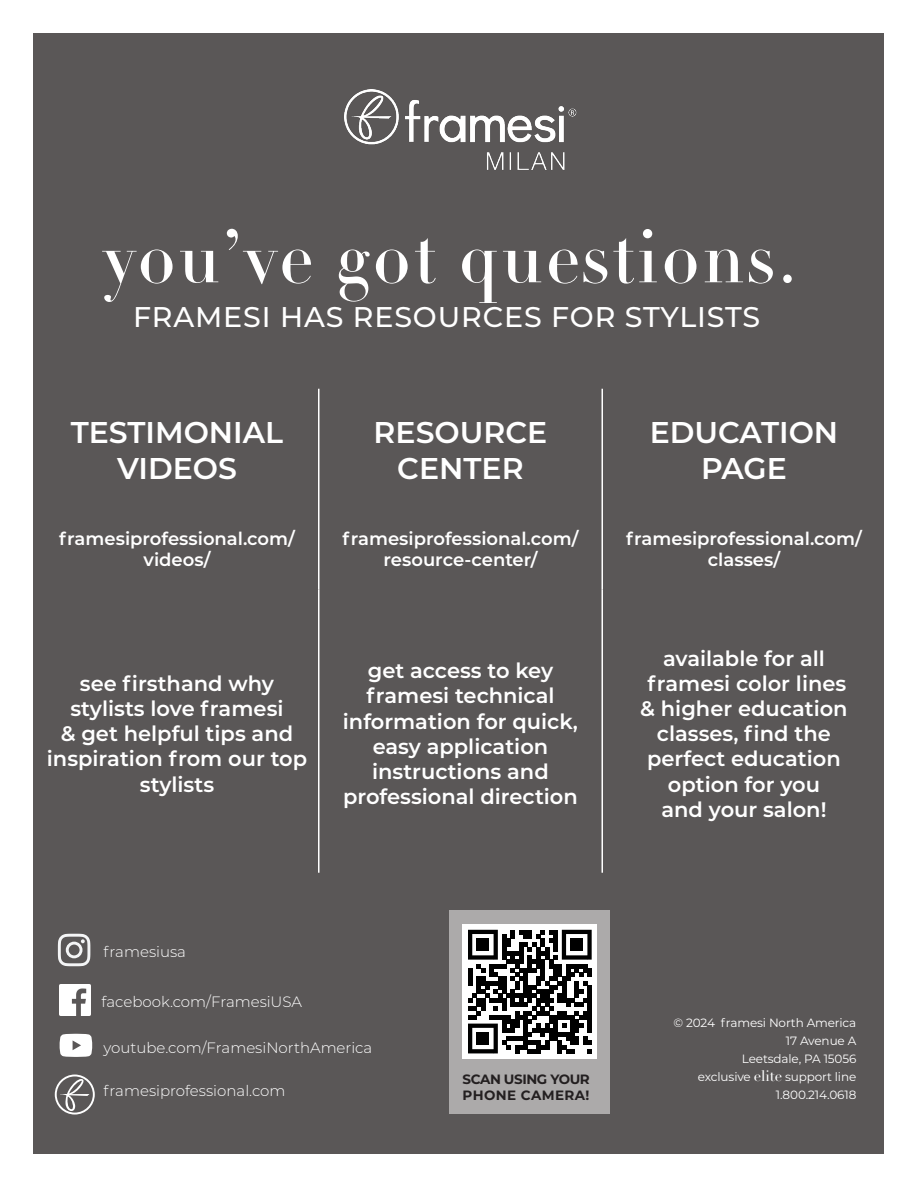
<style>
.page{position:relative;width:918px;height:1188px;background:#fff}
.page>*{position:absolute;margin:0;border:0;box-sizing:border-box;transform-origin:0 0}
.t1{font:72px "Didot LT Pro Headline";letter-spacing:.03em;color:#fff}
.t2{font:600 30px "Montserrat";color:#fff}
.t3{font:500 28.5px "Montserrat";letter-spacing:.03em;color:#fff}
.t4{font:600 21px/25.2px "Montserrat";color:#fff;text-align:center}
.t5{font:600 18px/21.6px "Montserrat";color:#fff;text-align:center}
.t6{font:300 15px "Montserrat";color:#fff}
.t7{font:700 13.5px "Montserrat";letter-spacing:-.03em;color:#231f20}
.t8{font:700 13.5px "Montserrat";letter-spacing:.03em;color:#231f20}
.t9{font:12px/18px "Montserrat";letter-spacing:-.01em;color:#fff;text-align:right}
.s1{font-family:"Didot LT Pro";font-size:15px}
</style>
<div class="page">
<div style="left:34px;top:34px;width:850px;height:1120px;background:#5a5757"></div>
<svg style="left:60px;top:1034px;width:32px;height:23px"></svg>
<svg style="left:58px;top:934px;width:32px;height:32px"></svg>
<img style="left:60px;top:985px;width:31px;height:31px">
<svg style="left:55px;top:1075px;width:40px;height:40px"></svg>
<hr style="left:318px;top:389px;width:2px;height:115px;background:#fff">
<hr style="left:602px;top:389px;width:1px;height:115px;background:#fff">
<hr style="left:318px;top:504px;width:2px;height:85px;background:#fff">
<hr style="left:602px;top:504px;width:1px;height:85px;background:#fff">
<hr style="left:318px;top:589px;width:2px;height:284px;background:#fff">
<hr style="left:602px;top:589px;width:1px;height:284px;background:#fff">
<img style="left:345px;top:90px;width:232px;height:80px">
<div style="left:449px;top:910px;width:161px;height:204px;background:#acaaaa"></div>
<div style="left:463px;top:924px;width:134px;height:135px;background:#fff"></div>
<svg style="left:468px;top:930px;width:124px;height:124px"></svg>
<div style="left:477px;top:938px;width:12px;height:13px;background:#000"></div>
<div style="left:570px;top:938px;width:13px;height:13px;background:#000"></div>
<div style="left:477px;top:1032px;width:12px;height:13px;background:#000"></div>
<p class="t1" style="left:103px;top:213px;width:695px">you’ve got questions.</p>
<p class="t3" style="left:133px;top:297px;width:629px">FRAMESI HAS RESOURCES FOR STYLISTS</p>
<p class="t2" style="left:71px;top:411px;width:214px">TESTIMONIAL</p>
<p class="t2" style="left:117px;top:447px;width:121px">VIDEOS</p>
<p class="t5" style="left:59px;top:527px;width:237px">framesiprofessional.com/</p>
<p class="t5" style="left:144px;top:548px;width:68px">videos/</p>
<p class="t2" style="left:374px;top:411px;width:175px">RESOURCE</p>
<p class="t2" style="left:397px;top:447px;width:128px">CENTER</p>
<p class="t5" style="left:343px;top:527px;width:237px">framesiprofessional.com/</p>
<p class="t5" style="left:384px;top:548px;width:155px">resource-center/</p>
<p class="t4" style="left:80px;top:670px;width:196px">see firsthand why</p>
<p class="t4" style="left:70px;top:695px;width:215px">stylists love framesi</p>
<p class="t4" style="left:47px;top:720px;width:262px">&amp; get helpful tips and inspiration from our top stylists</p>
<p class="t4" style="left:368px;top:657px;width:187px">get access to key</p>
<p class="t4" style="left:366px;top:682px;width:190px">framesi technical</p>
<p class="t4" style="left:343px;top:708px;width:237px">information for quick, easy application</p>
<p class="t4" style="left:372px;top:758px;width:178px">instructions and</p>
<p class="t4" style="left:343px;top:783px;width:236px">professional direction</p>
<p class="t2" style="left:650px;top:411px;width:190px">EDUCATION</p>
<p class="t2" style="left:701px;top:447px;width:87px">PAGE</p>
<p class="t5" style="left:626px;top:527px;width:237px">framesiprofessional.com/ classes/</p>
<p class="t4" style="left:663px;top:645px;width:163px">available for all</p>
<p class="t4" style="left:647px;top:670px;width:201px">framesi color lines</p>
<p class="t4" style="left:640px;top:695px;width:209px">&amp; higher education</p>
<p class="t4" style="left:657px;top:720px;width:176px">classes, find the</p>
<p class="t4" style="left:647px;top:745px;width:195px">perfect education</p>
<p class="t4" style="left:668px;top:771px;width:154px">option for you</p>
<p class="t4" style="left:661px;top:796px;width:167px">and your salon!</p>
<p class="t6" style="left:103px;top:942px;width:84px">framesiusa</p>
<p class="t6" style="left:102px;top:992px;width:202px">facebook.com/FramesiUSA</p>
<p class="t6" style="left:103px;top:1037px;width:270px">youtube.com/FramesiNorthAmerica</p>
<p class="t6" style="left:103px;top:1081px;width:184px">framesiprofessional.com</p>
<p class="t7" style="left:463px;top:1069px;width:129px">SCAN USING YOUR</p>
<p class="t8" style="left:463px;top:1085px;width:128px">PHONE CAMERA!</p>
<p class="t9" style="left:674px;top:1013px;width:184px">© 2024 framesi North America</p>
<p class="t9" style="left:786px;top:1031px;width:72px">17 Avenue A</p>
<p class="t9" style="left:742px;top:1049px;width:116px">Leetsdale, PA 15056</p>
<p class="t9" style="left:698px;top:1067px;width:160px">exclusive <span class="s1">elite</span> support line<br>1.800.214.0618</p>
</div>
